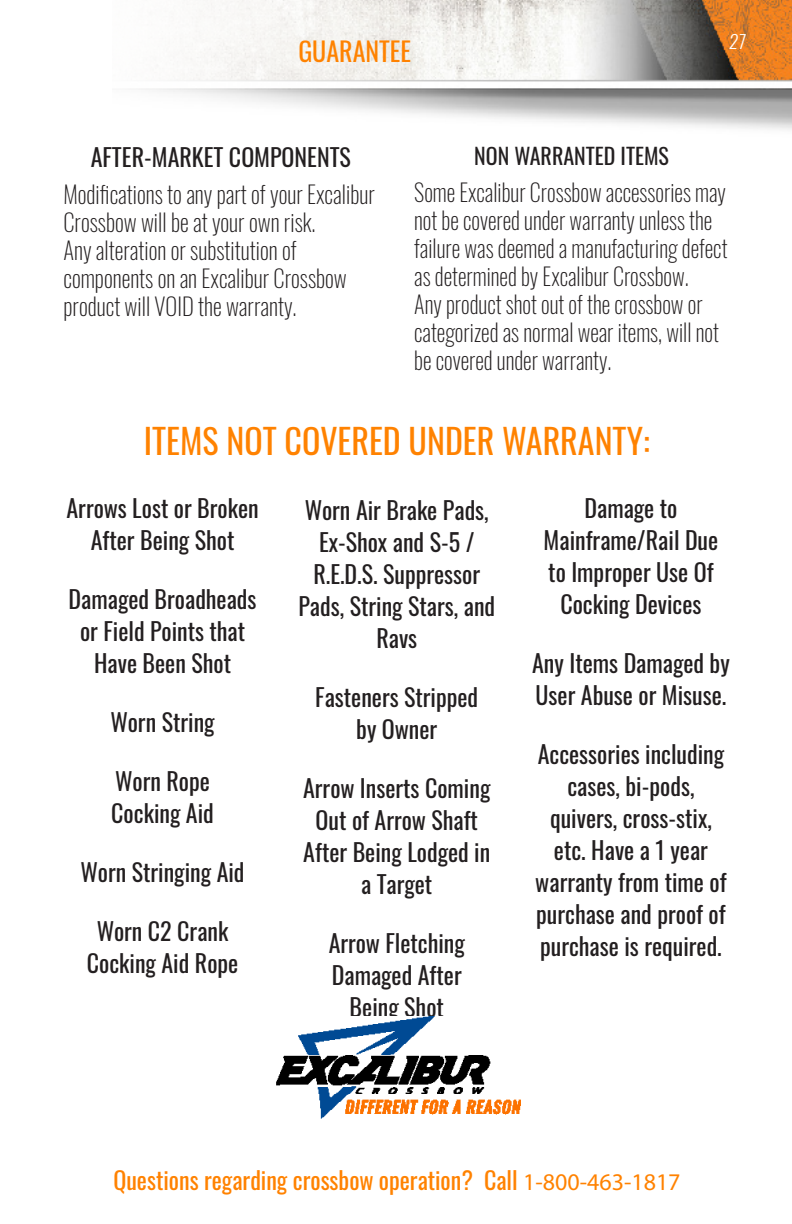
<style>
.page{position:relative;width:792px;height:1224px;background:#fff}
.page>*{position:absolute;margin:0;border:0;box-sizing:border-box;transform-origin:0 0}
.t1{font:34px "Oswald";color:#ff8200}
.t2{font:26px "Oswald";color:#ff8200}
.t3{font:24px/32px "Oswald";color:#231f20;text-align:center}
.t4{font:200 24px/28px "Oswald";color:#231f20;scale:.93 1}
.t5{font:200 24px/28px "Oswald";color:#231f20;scale:.95 1}
.t6{font:24px "Oswald";color:#ff8200}
.t7{font:22px "Oswald";color:#231f20}
.t8{font:italic 300 18.4px "Oswald";color:#fff}
.s1{font-family:"Myriad Pro"}
</style>
<div class="page">
<img style="left:139px;top:0;width:653px;height:130px">
<img style="left:276px;top:1016px;width:244px;height:103px">
<p class="t2" style="left:298px;top:28px;width:114px">GUARANTEE</p>
<p class="t8" style="left:729px;top:29px;width:18px">27</p>
<p class="t3" style="left:91px;top:139px;width:262px">AFTER-MARKET COMPONENTS</p>
<p class="t5" style="left:64px;top:180px;width:329px">Modifications to any part of your Excalibur Crossbow will be at your own risk.<br>Any alteration or substitution of components on an Excalibur Crossbow product will VOID the warranty.</p>
<p class="t7" style="left:474px;top:137px;width:196px">NON WARRANTED ITEMS</p>
<p class="t4" style="left:414px;top:178px;width:338px">Some Excalibur Crossbow accessories may not be covered under warranty unless the failure was deemed a manufacturing defect as determined by Excalibur Crossbow.<br>Any product shot out of the crossbow or categorized as normal wear items, will not be covered under warranty.</p>
<p class="t1" style="left:144px;top:411px;width:507px">ITEMS NOT COVERED UNDER WARRANTY:</p>
<p class="t3" style="left:66px;top:490px;width:194px">Arrows Lost or Broken<br>After Being Shot</p>
<p class="t3" style="left:69px;top:581px;width:189px">Damaged Broadheads or Field Points that<br>Have Been Shot</p>
<p class="t3" style="left:111px;top:704px;width:106px">Worn String</p>
<p class="t3" style="left:111px;top:763px;width:104px;text-align:left">Worn Rope<br>Cocking Aid</p>
<p class="t3" style="left:81px;top:854px;width:165px">Worn Stringing Aid</p>
<p class="t3" style="left:87px;top:913px;width:153px">Worn C2 Crank<br>Cocking Aid Rope</p>
<p class="t3" style="left:298px;top:492px;width:198px">Worn Air Brake Pads,<br>Ex-Shox and S-5 /<br>R.E.D.S. Suppressor<br>Pads, String Stars, and<br>Ravs</p>
<p class="t3" style="left:315px;top:679px;width:164px">Fasteners Stripped by Owner</p>
<p class="t3" style="left:303px;top:770px;width:189px">Arrow Inserts Coming<br>Out of Arrow Shaft<br>After Being Lodged in a Target</p>
<p class="t3" style="left:329px;top:925px;width:138px">Arrow Fletching<br>Damaged After<br>Being Shot</p>
<p class="t3" style="left:544px;top:490px;width:176px">Damage to<br>Mainframe/Rail Due to Improper Use Of<br>Cocking Devices</p>
<p class="t3" style="left:532px;top:645px;width:199px;text-align:left">Any Items Damaged by<br>User Abuse or Misuse.</p>
<p class="t3" style="left:535px;top:736px;width:193px">Accessories including cases, bi-pods, quivers, cross-stix, etc. Have a 1 year warranty from time of purchase and proof of purchase is required.</p>
<p class="t6" style="left:113px;top:1159px;width:569px">Questions regarding crossbow operation? Call <span class="s1">1-800-463-1817</span></p>
</div>
